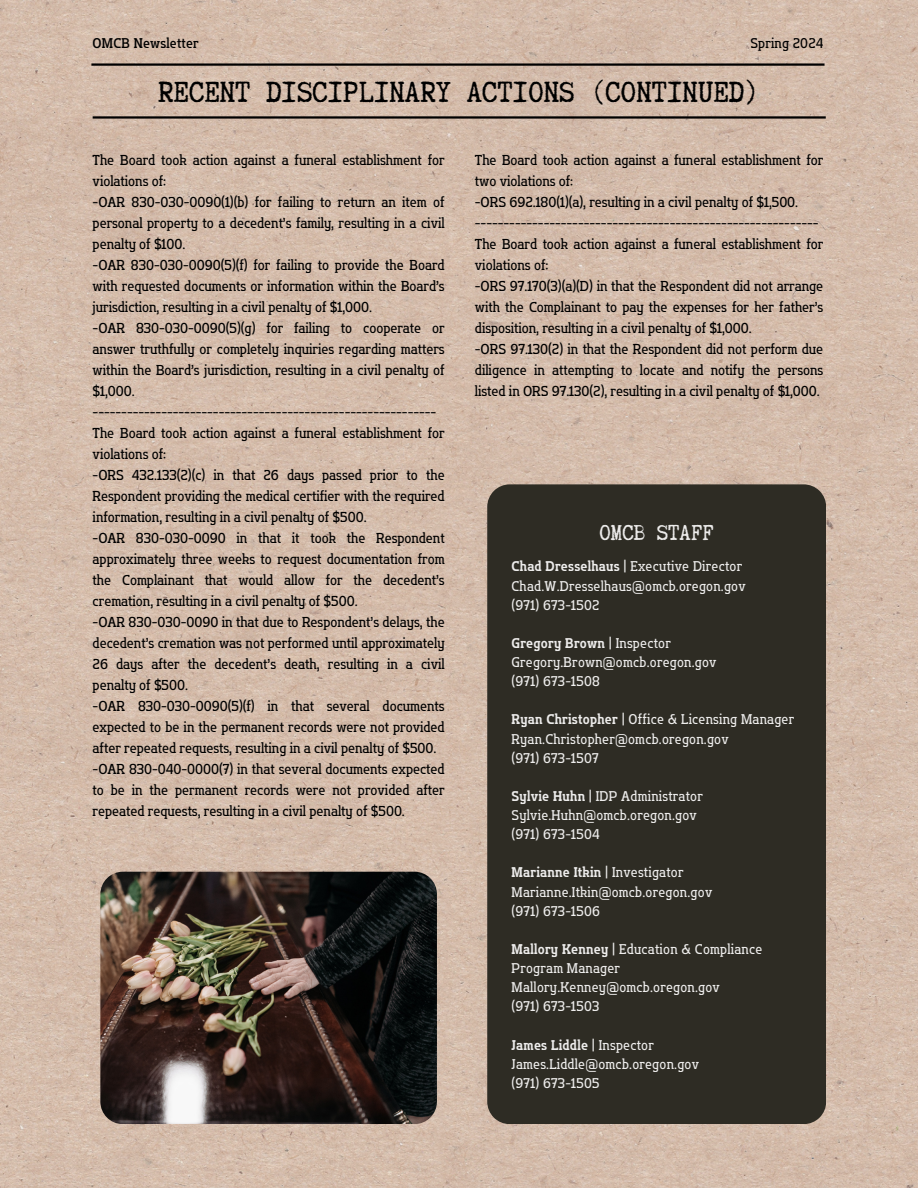
<style>
.page{position:relative;width:918px;height:1188px;background:#fff}
.page>*{position:absolute;margin:0;border:0;box-sizing:border-box;transform-origin:0 0}
.t1{font:34.8px "Truetypewriter Polygl OTT";color:#000}
.t2{font:25.8px "Truetypewriter Polygl OTT";color:#edeceb}
.t3{font:14.4px/21px "Flatory Slab 400 Semi Cond";color:#000}
.t4{font:14.1px/19.2px "Flatory Slab 400 Semi Cond";letter-spacing:.02em;color:#edeceb}
.t5{font:14.1px "Flatory Slab 700 Semi Cond";letter-spacing:.02em;color:#edeceb}
.t6{font:14.1px "Flatory Slab 500 Semi Cond";letter-spacing:.015em;color:#000}
.t7{font:14.1px "Flatory Slab 400 Semi Cond";letter-spacing:.015em;color:#000}
.s1{font-family:"Flatory Slab 700 Semi Cond"}
.s2{font-family:"Flatory Slab 400 Semi Cond"}
</style>
<div class="page">
<img style="left:0;top:0;width:918px;height:1188px">
<hr style="left:91px;top:63px;width:734px;height:3px;background:#000">
<div style="left:487px;top:484px;width:339px;height:640px;background:#2e2c24"></div>
<img style="left:100px;top:872px;width:337px;height:252px;border-radius:22px">
<hr style="left:93px;top:116px;width:733px;height:3px;background:#000">
<p class="t6" style="left:93px;top:35px;width:108px">OMCB Newsletter</p>
<p class="t7" style="left:750px;top:35px;width:74px">Spring 2024</p>
<h1 class="t1" style="left:158px;top:74px;width:603px">RECENT DISCIPLINARY ACTIONS (CONTINUED)</h1>
<p class="t3" style="left:93px;top:149px;width:354px">The Board took action against a funeral establishment for violations of:<br>-OAR 830-030-0090(1)(b) for failing to return an item of personal property to a decedent’s family, resulting in a civil penalty of $100.<br>-OAR 830-030-0090(5)(f) for failing to provide the Board with requested documents or information within the Board’s jurisdiction, resulting in a civil penalty of $1,000.<br>-OAR 830-030-0090(5)(g) for failing to cooperate or answer truthfully or completely inquiries regarding matters within the Board’s jurisdiction, resulting in a civil penalty of $1,000. ------------------------------------------------------------ The Board took action against a funeral establishment for violations of:<br>-ORS 432.133(2)(c) in that 26 days passed prior to the Respondent providing the medical certifier with the required information, resulting in a civil penalty of $500.<br>-OAR 830-030-0090 in that it took the Respondent approximately three weeks to request documentation from the Complainant that would allow for the decedent’s cremation, resulting in a civil penalty of $500.<br>-OAR 830-030-0090 in that due to Respondent’s delays, the decedent’s cremation was not performed until approximately 26 days after the decedent’s death, resulting in a civil penalty of $500.<br>-OAR 830-030-0090(5)(f) in that several documents expected to be in the permanent records were not provided after repeated requests, resulting in a civil penalty of $500. -OAR 830-040-0000(7) in that several documents expected to be in the permanent records were not provided after repeated requests, resulting in a civil penalty of $500.</p>
<p class="t3" style="left:475px;top:149px;width:350px">The Board took action against a funeral establishment for two violations of:<br>-ORS 692.180(1)(a), resulting in a civil penalty of $1,500. ------------------------------------------------------------ The Board took action against a funeral establishment for violations of:<br>-ORS 97.170(3)(a)(D) in that the Respondent did not arrange with the Complainant to pay the expenses for her father’s disposition, resulting in a civil penalty of $1,000.<br>-ORS 97.130(2) in that the Respondent did not perform due diligence in attempting to locate and notify the persons listed in ORS 97.130(2), resulting in a civil penalty of $1,000.</p>
<h2 class="t2" style="left:599px;top:519px;width:116px">OMCB STAFF</h2>
<p class="t4" style="left:512px;top:557px;width:236px"><span class="s1">Chad Dresselhaus</span> | Executive Director<br>Chad.W.Dresselhaus@omcb.oregon.gov (971) 673-1502</p>
<p class="t5" style="left:512px;top:635px;width:161px">Gregory Brown <span class="s2">| Inspector</span></p>
<p class="t4" style="left:512px;top:653px;width:206px">Gregory.Brown@omcb.oregon.gov (971) 673-1508</p>
<p class="t4" style="left:512px;top:710px;width:284px"><span class="s1">Ryan Christopher</span> | Office &amp; Licensing Manager<br>Ryan.Christopher@omcb.oregon.gov<br>(971) 673-1507</p>
<p class="t4" style="left:512px;top:786px;width:193px"><span class="s1">Sylvie Huhn</span> | IDP Administrator<br>Sylvie.Huhn@omcb.oregon.gov (971) 673-1504</p>
<p class="t5" style="left:512px;top:864px;width:173px">Marianne Itkin <span class="s2">| Investigator</span></p>
<p class="t4" style="left:512px;top:882px;width:202px">Marianne.Itkin@omcb.oregon.gov (971) 673-1506</p>
<p class="t4" style="left:512px;top:939px;width:252px"><span class="s1">Mallory Kenney</span> | Education &amp; Compliance<br>Program Manager<br>Mallory.Kenney@omcb.oregon.gov<br>(971) 673-1503</p>
<p class="t5" style="left:512px;top:1036px;width:144px">James Liddle <span class="s2">| Inspector</span></p>
<p class="t4" style="left:512px;top:1054px;width:189px">James.Liddle@omcb.oregon.gov (971) 673-1505</p>
</div>
